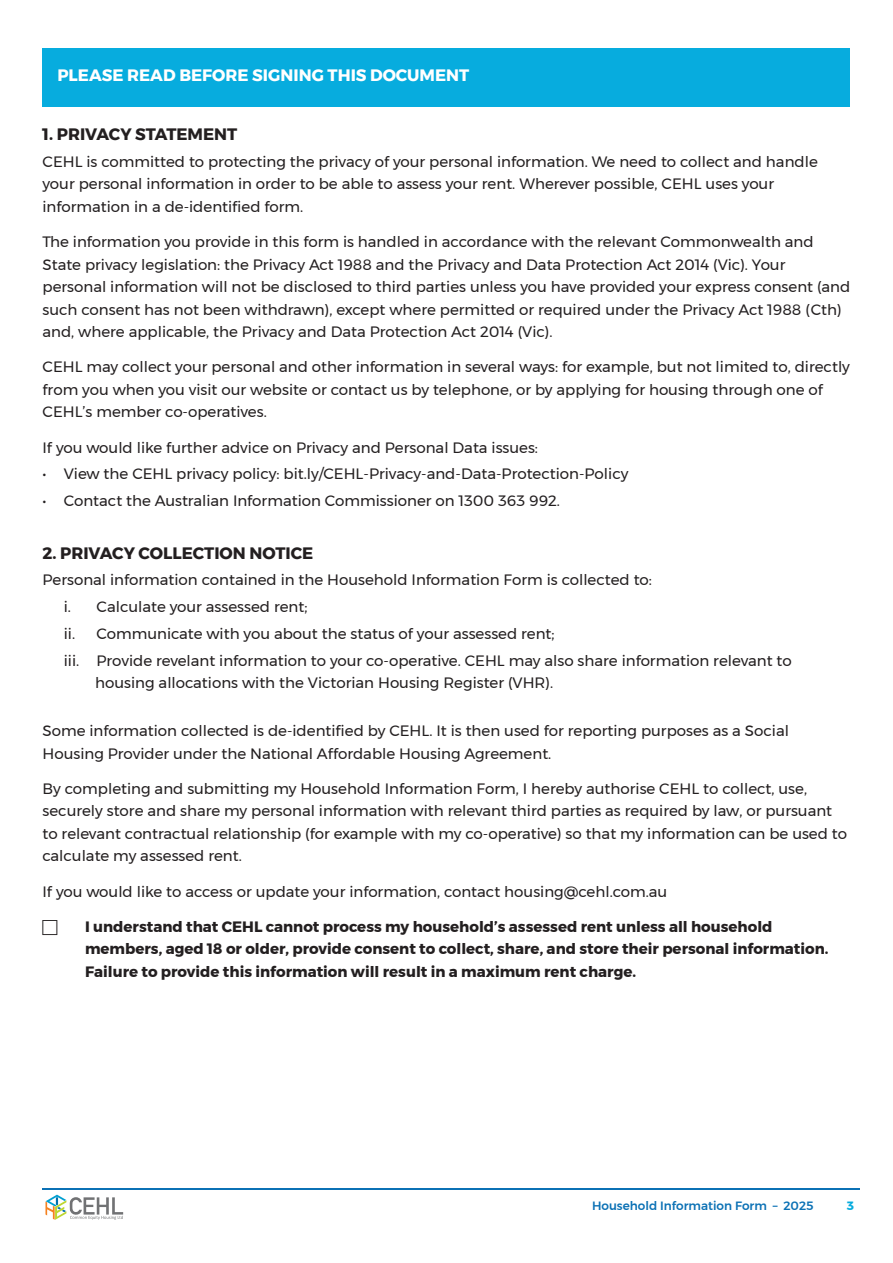
<style>
.page{position:relative;width:893px;height:1263px;background:#fff}
.page>*{position:absolute;margin:0;border:0;box-sizing:border-box;transform-origin:0 0}
.t1{font:700 16.5px "Montserrat";color:#231f20}
.t2{font:700 16.5px "Montserrat";color:#fff}
.t3{font:15px/22.5px "Montserrat";color:#231f20}
.t4{font:700 15px/22.5px "Montserrat";color:#231f20}
.t5{font:500 12px "Montserrat";color:#0b71b5}
.t6{font:700 12px "Montserrat";color:#07acde}
</style>
<div class="page">
<hr style="left:43px;top:1188px;width:817px;height:1px;background:#0b71b5">
<svg style="left:45px;top:1194px;width:78px;height:26px"></svg>
<div style="left:43px;top:48px;width:807px;height:59px;background:#07acde"></div>
<p class="t2" style="left:57px;top:62px;width:413px">PLEASE READ BEFORE SIGNING THIS DOCUMENT</p>
<p class="t1" style="left:43px;top:121px;width:196px">1. PRIVACY STATEMENT</p>
<p class="t3" style="left:43px;top:150px;width:777px">CEHL is committed to protecting the privacy of your personal information. We need to collect and handle your personal information in order to be able to assess your rent. Wherever possible, CEHL uses your information in a de-identified form.</p>
<p class="t3" style="left:43px;top:230px;width:809px">The information you provide in this form is handled in accordance with the relevant Commonwealth and State privacy legislation: the Privacy Act 1988 and the Privacy and Data Protection Act 2014 (Vic). Your personal information will not be disclosed to third parties unless you have provided your express consent (and such consent has not been withdrawn), except where permitted or required under the Privacy Act 1988 (Cth) and, where applicable, the Privacy and Data Protection Act 2014 (Vic).</p>
<p class="t3" style="left:43px;top:356px;width:809px">CEHL may collect your personal and other information in several ways: for example, but not limited to, directly from you when you visit our website or contact us by telephone, or by applying for housing through one of<br>CEHL’s member co-operatives.</p>
<p class="t3" style="left:43px;top:436px;width:497px">If you would like further advice on Privacy and Personal Data issues:</p>
<p class="t3" style="left:43px;top:463px;width:587px">• View the CEHL privacy policy: bit.ly/CEHL-Privacy-and-Data-Protection-Policy</p>
<p class="t3" style="left:43px;top:489px;width:519px">• Contact the Australian Information Commissioner on 1300 363 992.</p>
<p class="t1" style="left:43px;top:539px;width:272px">2. PRIVACY COLLECTION NOTICE</p>
<p class="t3" style="left:43px;top:568px;width:611px">Personal information contained in the Household Information Form is collected to:</p>
<p class="t3" style="left:64px;top:595px;width:245px">i. Calculate your assessed rent;</p>
<p class="t3" style="left:64px;top:622px;width:492px">ii. Communicate with you about the status of your assessed rent;</p>
<p class="t3" style="left:95px;top:649px;width:698px;text-indent:-31px">iii. Provide revelant information to your co-operative. CEHL may also share information relevant to housing allocations with the Victorian Housing Register (VHR).</p>
<p class="t3" style="left:43px;top:719px;width:748px">Some information collected is de-identified by CEHL. It is then used for reporting purposes as a Social<br>Housing Provider under the National Affordable Housing Agreement.</p>
<p class="t3" style="left:43px;top:777px;width:806px">By completing and submitting my Household Information Form, I hereby authorise CEHL to collect, use, securely store and share my personal information with relevant third parties as required by law, or pursuant to relevant contractual relationship (for example with my co-operative) so that my information can be used to calculate my assessed rent.</p>
<p class="t3" style="left:43px;top:880px;width:626px">If you would like to access or update your information, contact housing@cehl.com.au</p>
<p class="t4" style="left:85px;top:915px;width:745px">I understand that CEHL cannot process my household’s assessed rent unless all household members, aged 18 or older, provide consent to collect, share, and store their personal information.<br>Failure to provide this information will result in a maximum rent charge.</p>
<p class="t5" style="left:592px;top:1196px;width:223px">Household Information Form – 2025</p>
<p class="t6" style="left:847px;top:1196px;width:9px">3</p>
</div>
